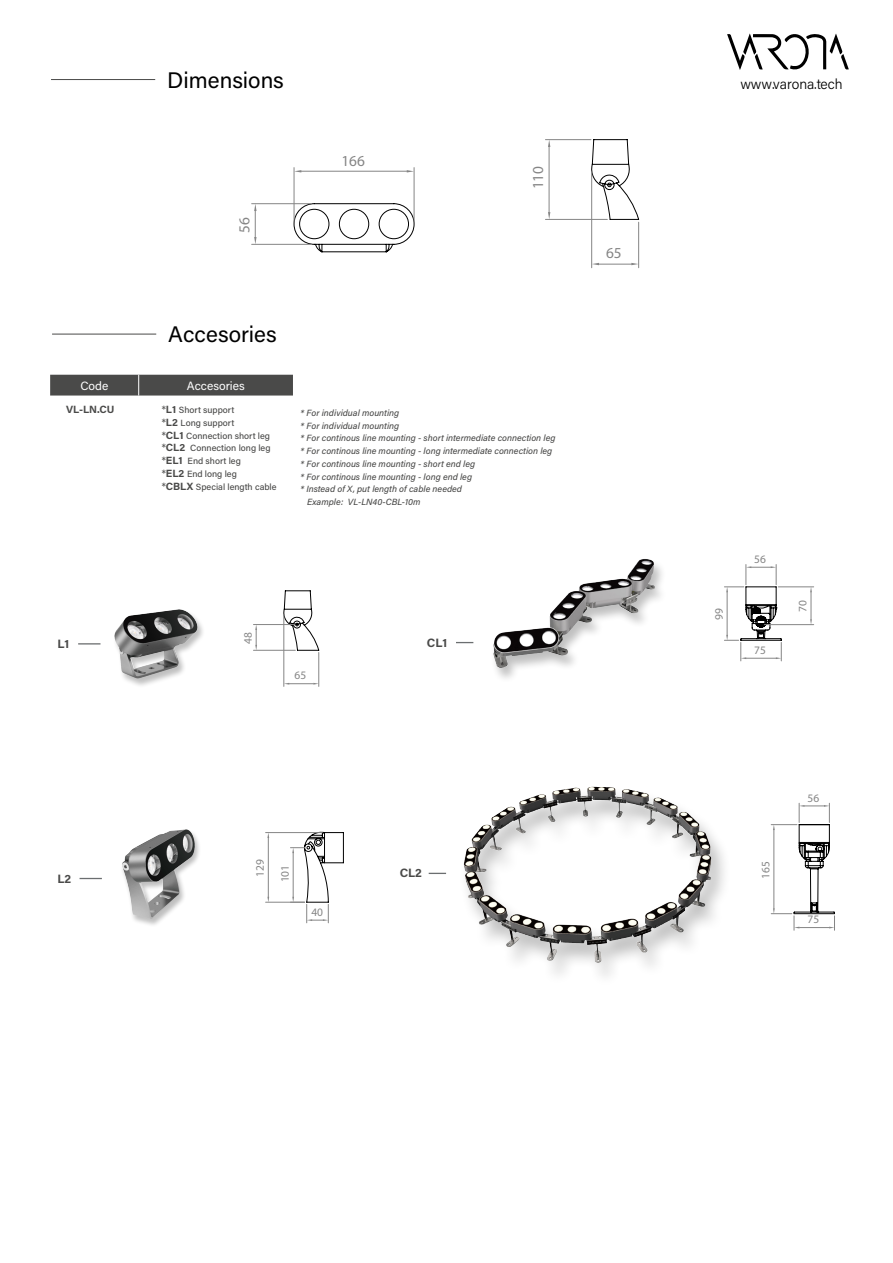
<style>
.page{position:relative;width:893px;height:1263px;background:#fff}
.page>*{position:absolute;margin:0;border:0;box-sizing:border-box;transform-origin:0 0}
.t1{font:22.5px "Acumin Pro";color:#000}
.t2{font:15.3px "Myriad Pro";color:#858585}
.t3{font:300 14.4px "Acumin Pro";color:#000}
.t4{font:700 12.15px "Acumin Pro";color:#4a4a49}
.t5{font:12px "Acumin Pro";color:#fff}
.t6{font:11.4px "Myriad Pro";color:#858585}
.t7{font:700 10.5px "Acumin Pro";color:#4a4a49}
.t8{font:italic 500 9px "Acumin Pro";color:#4a4a49}
.t9{font:500 9px/12.8px "Acumin Pro";color:#4a4a49}
.s1{font-weight:400;font-size:10.5px}
.s2{font-weight:700;font-size:10.5px}
</style>
<div class="page">
<hr style="left:51px;top:79px;width:104px;height:1px;background:#4a4a49">
<hr style="left:52px;top:334px;width:104px;height:1px;background:#4a4a49">
<div style="left:50px;top:375px;width:243px;height:20px;background:#4a4a49"></div>
<svg style="left:727px;top:33px;width:122px;height:37px"></svg>
<div style="left:120px;top:829px;width:82px;height:98px;background:#000;opacity:.25"></div>
<img style="left:139px;top:829px;width:46px;height:16px">
<div style="left:112px;top:609px;width:93px;height:79px;background:#000;opacity:.25"></div>
<img style="left:114px;top:609px;width:64px;height:32px">
<div style="left:458px;top:786px;width:273px;height:201px;background:#000;opacity:.25"></div>
<img style="left:496px;top:787px;width:94px;height:28px">
<svg style="left:429px;top:873px;width:17px;height:1px"></svg>
<svg style="left:80px;top:878px;width:22px;height:1px"></svg>
<div style="left:490px;top:559px;width:177px;height:124px;background:#000;opacity:.25"></div>
<img style="left:565px;top:559px;width:77px;height:38px">
<svg style="left:456px;top:642px;width:17px;height:1px"></svg>
<svg style="left:78px;top:643px;width:22px;height:1px"></svg>
<svg style="left:294px;top:203px;width:120px;height:49px"></svg>
<hr style="left:414px;top:168px;width:1px;height:53px;background:#858585">
<hr style="left:294px;top:168px;width:1px;height:53px;background:#858585">
<hr style="left:301px;top:171px;width:106px;height:1px;background:#858585">
<svg style="left:407px;top:170px;width:7px;height:2px"></svg>
<svg style="left:294px;top:170px;width:7px;height:2px"></svg>
<hr style="left:252px;top:203px;width:60px;height:1px;background:#858585">
<hr style="left:252px;top:244px;width:60px;height:1px;background:#858585">
<svg style="left:254px;top:204px;width:3px;height:40px"></svg>
<svg style="left:590px;top:139px;width:49px;height:81px"></svg>
<hr style="left:545px;top:139px;width:46px;height:1px;background:#858585">
<hr style="left:545px;top:219px;width:62px;height:1px;background:#858585">
<hr style="left:549px;top:147px;width:1px;height:65px;background:#858585">
<svg style="left:548px;top:140px;width:2px;height:7px"></svg>
<svg style="left:548px;top:212px;width:2px;height:7px"></svg>
<hr style="left:638px;top:222px;width:1px;height:46px;background:#858585">
<hr style="left:591px;top:172px;width:1px;height:96px;background:#858585">
<hr style="left:599px;top:264px;width:32px;height:1px;background:#858585">
<svg style="left:631px;top:263px;width:7px;height:2px"></svg>
<svg style="left:592px;top:263px;width:7px;height:2px"></svg>
<svg style="left:282px;top:590px;width:37px;height:61px"></svg>
<hr style="left:253px;top:624px;width:42px;height:1px;background:#858585">
<hr style="left:253px;top:650px;width:42px;height:1px;background:#858585">
<svg style="left:255px;top:625px;width:2px;height:25px"></svg>
<hr style="left:318px;top:652px;width:1px;height:34px;background:#858585">
<hr style="left:284px;top:615px;width:1px;height:71px;background:#858585">
<svg style="left:284px;top:683px;width:35px;height:2px"></svg>
<svg style="left:290px;top:831px;width:54px;height:92px"></svg>
<hr style="left:266px;top:902px;width:39px;height:1px;background:#858585">
<hr style="left:266px;top:832px;width:56px;height:1px;background:#858585">
<hr style="left:268px;top:838px;width:1px;height:59px;background:#858585">
<hr style="left:778px;top:587px;width:36px;height:1px;background:#858585">
<hr style="left:764px;top:624px;width:50px;height:1px;background:#858585">
<svg style="left:810px;top:587px;width:2px;height:38px"></svg>
<svg style="left:724px;top:564px;width:58px;height:97px"></svg>
<svg style="left:771px;top:803px;width:64px;height:127px"></svg>
<h1 class="t1" style="left:167px;top:64px;width:118px">Dimensions</h1>
<h2 class="t2" style="left:235px;top:233px;width:17px;rotate:-90deg">56</h2>
<h1 class="t1" style="left:168px;top:319px;width:110px">Accesories</h1>
<h2 class="t2" style="left:341px;top:151px;width:25px">166</h2>
<h2 class="t2" style="left:529px;top:189px;width:25px;rotate:-90deg">110</h2>
<h3 class="t5" style="left:80px;top:377px;width:30px">Code</h3>
<h3 class="t5" style="left:187px;top:377px;width:59px">Accesories</h3>
<p class="t7" style="left:66px;top:402px;width:50px">VL-LN.CU</p>
<p class="t9" style="left:162px;top:403px;width:116px"><span class="s1">*</span><span class="s2">L1</span> Short support<br><span class="s1">*</span><span class="s2">L2</span> Long support<br><span class="s1">*</span><span class="s2">CL1</span> Connection short leg <span class="s1">*</span><span class="s2">CL2</span> Connection long leg <span class="s1">*</span><span class="s2">EL1</span> End short leg<br><span class="s1">*</span><span class="s2">EL2</span> End long leg<br><span class="s1">*</span><span class="s2">CBLX</span> Special length cable</p>
<p class="t8" style="left:301px;top:406px;width:100px">* For individual mounting</p>
<p class="t8" style="left:301px;top:419px;width:100px">* For individual mounting</p>
<p class="t8" style="left:301px;top:432px;width:256px">* For continous line mounting - short intermediate connection leg</p>
<p class="t8" style="left:301px;top:445px;width:253px">* For continous line mounting - long intermediate connection leg</p>
<p class="t8" style="left:301px;top:457px;width:176px">* For continous line mounting - short end leg</p>
<p class="t8" style="left:301px;top:470px;width:173px">* For continous line mounting - long end leg</p>
<p class="t8" style="left:301px;top:483px;width:163px">* Instead of X, put length of cable needed</p>
<p class="t8" style="left:307px;top:496px;width:115px">Example: VL-LN40-CBL-10m</p>
<p class="t6" style="left:241px;top:644px;width:13px;rotate:-90deg">48</p>
<h3 class="t4" style="left:58px;top:635px;width:13px">L1</h3>
<h3 class="t4" style="left:427px;top:634px;width:22px">CL1</h3>
<p class="t6" style="left:295px;top:668px;width:13px">65</p>
<h2 class="t2" style="left:606px;top:244px;width:17px">65</h2>
<h3 class="t4" style="left:58px;top:870px;width:15px">L2</h3>
<p class="t6" style="left:253px;top:877px;width:19px;rotate:-90deg">129</p>
<p class="t6" style="left:278px;top:882px;width:19px;rotate:-90deg">101</p>
<p class="t6" style="left:311px;top:905px;width:13px">40</p>
<h3 class="t4" style="left:400px;top:864px;width:24px">CL2</h3>
<h3 class="t3" style="left:740px;top:74px;width:104px">www.varona.tech</h3>
<p class="t6" style="left:712px;top:620px;width:13px;rotate:-90deg">99</p>
<p class="t6" style="left:754px;top:552px;width:13px">56</p>
<p class="t6" style="left:754px;top:643px;width:13px">75</p>
<p class="t6" style="left:796px;top:612px;width:13px;rotate:-90deg">70</p>
<p class="t6" style="left:759px;top:879px;width:19px;rotate:-90deg">165</p>
<p class="t6" style="left:807px;top:791px;width:13px">56</p>
<p class="t6" style="left:807px;top:912px;width:13px">75</p>
</div>
